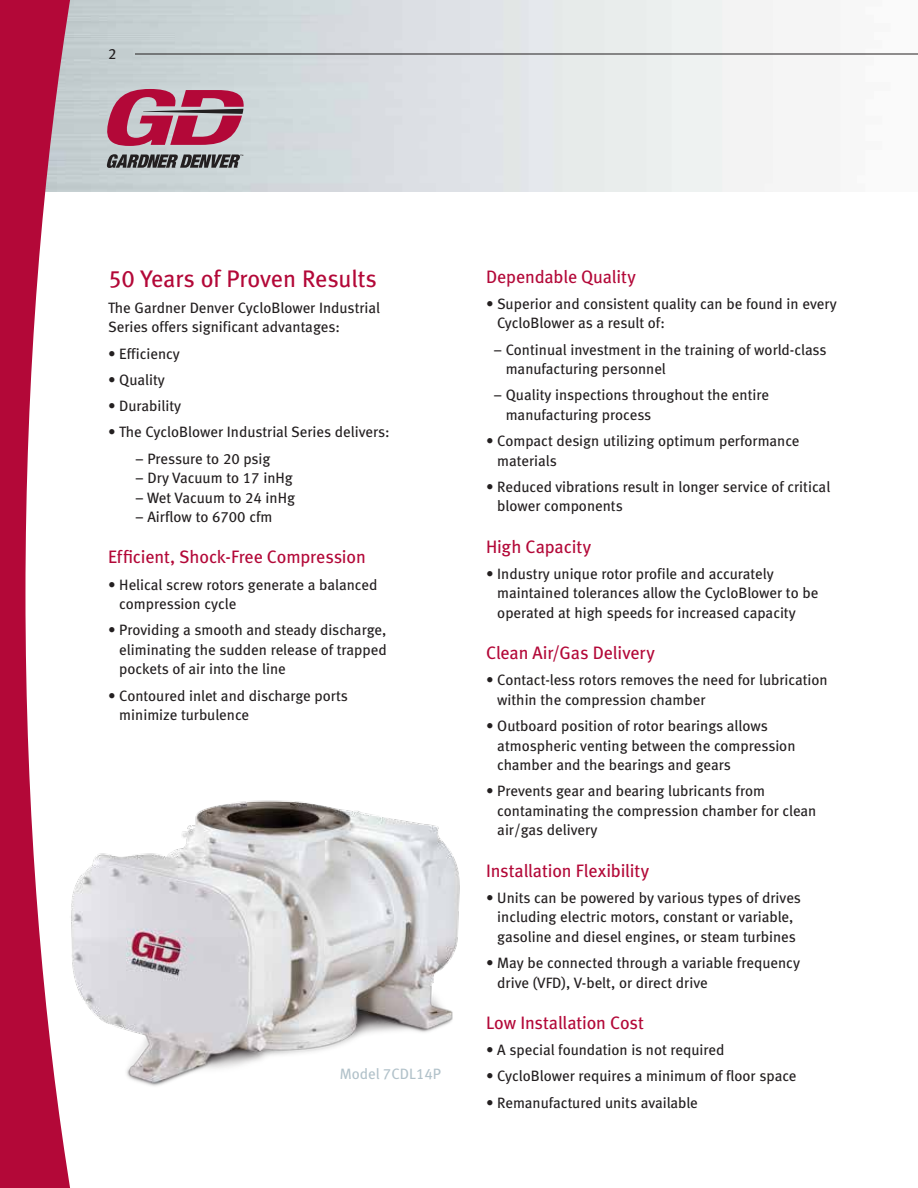
<style>
.page{position:relative;width:918px;height:1188px;background:#fff}
.page>*{position:absolute;margin:0;border:0;box-sizing:border-box;transform-origin:0 0}
.t1{font:24px "Meta Book LF";letter-spacing:-.005em;color:#b30838}
.t2{font:18px "Meta Book LF";letter-spacing:-.005em;color:#b30838}
.t3{font:15px/19.5px "Meta Book LF";color:#231f20}
.t4{font:15px "Meta Book LF";color:#b2c2ca}
</style>
<div class="page">
<hr style="left:135px;top:54px;width:783px;height:1px;background:#231f20">
<svg style="left:0;top:0;width:72px;height:1188px;fill:#b30838"></svg>
<img style="left:57px;top:791px;width:403px;height:300px">
<svg style="left:107px;top:89px;width:137px;height:57px;background:#b75e79"></svg>
<svg style="left:107px;top:154px;width:136px;height:14px;background:#606163"></svg>
<p class="t3" style="left:108px;top:44px;width:10px">2</p>
<h1 class="t1" style="left:108px;top:264px;width:270px">50 Years of Proven Results</h1>
<p class="t3" style="left:108px;top:298px;width:274px">The Gardner Denver CycloBlower Industrial<br>Series offers significant advantages:</p>
<p class="t3" style="left:108px;top:343px;width:74px">• Efficiency</p>
<p class="t3" style="left:108px;top:370px;width:58px">• Quality</p>
<p class="t3" style="left:108px;top:396px;width:75px">• Durability</p>
<p class="t3" style="left:108px;top:422px;width:283px">• The CycloBlower Industrial Series delivers:</p>
<p class="t3" style="left:135px;top:448px;width:137px">– Pressure to 20 psig</p>
<p class="t3" style="left:135px;top:468px;width:159px">– Dry Vacuum to 17 inHg</p>
<p class="t3" style="left:135px;top:487px;width:162px">– Wet Vacuum to 24 inHg</p>
<p class="t3" style="left:135px;top:507px;width:139px">– Airflow to 6700 cfm</p>
<p class="t2" style="left:108px;top:546px;width:259px">Efficient, Shock-Free Compression</p>
<p class="t3" style="left:119px;top:574px;width:260px;text-indent:-11px">• Helical screw rotors generate a balanced compression cycle</p>
<p class="t3" style="left:119px;top:620px;width:269px;text-align:justify;text-indent:-11px">• Providing a smooth and steady discharge, eliminating the sudden release of trapped pockets of air into the line</p>
<p class="t3" style="left:119px;top:685px;width:230px;text-indent:-11px">• Contoured inlet and discharge ports minimize turbulence</p>
<p class="t4" style="left:340px;top:1065px;width:103px">Model 7CDL14P</p>
<p class="t2" style="left:486px;top:266px;width:151px">Dependable Quality</p>
<p class="t3" style="left:497px;top:294px;width:341px;text-indent:-11px">• Superior and consistent quality can be found in every<br>CycloBlower as a result of:</p>
<p class="t3" style="left:506px;top:339px;width:322px;text-indent:-12px">– Continual investment in the training of world-class manufacturing personnel</p>
<p class="t3" style="left:506px;top:385px;width:265px;text-indent:-12px">– Quality inspections throughout the entire manufacturing process</p>
<p class="t3" style="left:497px;top:431px;width:304px;text-indent:-11px">• Compact design utilizing optimum performance materials</p>
<p class="t3" style="left:497px;top:477px;width:334px;text-indent:-11px">• Reduced vibrations result in longer service of critical blower components</p>
<p class="t2" style="left:486px;top:536px;width:107px">High Capacity</p>
<p class="t3" style="left:497px;top:564px;width:323px;text-indent:-11px">• Industry unique rotor profile and accurately maintained tolerances allow the CycloBlower to be operated at high speeds for increased capacity</p>
<p class="t2" style="left:486px;top:642px;width:170px">Clean Air/Gas Delivery</p>
<p class="t3" style="left:497px;top:670px;width:332px;text-indent:-11px">• Contact-less rotors removes the need for lubrication within the compression chamber</p>
<p class="t3" style="left:497px;top:716px;width:300px;text-indent:-11px">• Outboard position of rotor bearings allows atmospheric venting between the compression chamber and the bearings and gears</p>
<p class="t3" style="left:497px;top:781px;width:321px;text-indent:-11px">• Prevents gear and bearing lubricants from contaminating the compression chamber for clean air/gas delivery</p>
<p class="t2" style="left:486px;top:860px;width:165px">Installation Flexibility</p>
<p class="t3" style="left:486px;top:888px;width:317px;text-align:center">• Units can be powered by various types of drives including electric motors, constant or variable, gasoline and diesel engines, or steam turbines</p>
<p class="t3" style="left:497px;top:953px;width:304px;text-indent:-11px">• May be connected through a variable frequency drive (VFD), V-belt, or direct drive</p>
<p class="t2" style="left:486px;top:1012px;width:159px">Low Installation Cost</p>
<p class="t3" style="left:486px;top:1040px;width:240px">• A special foundation is not required</p>
<p class="t3" style="left:486px;top:1066px;width:312px">• CycloBlower requires a minimum of floor space</p>
<p class="t3" style="left:486px;top:1092px;width:213px">• Remanufactured units available</p>
</div>
